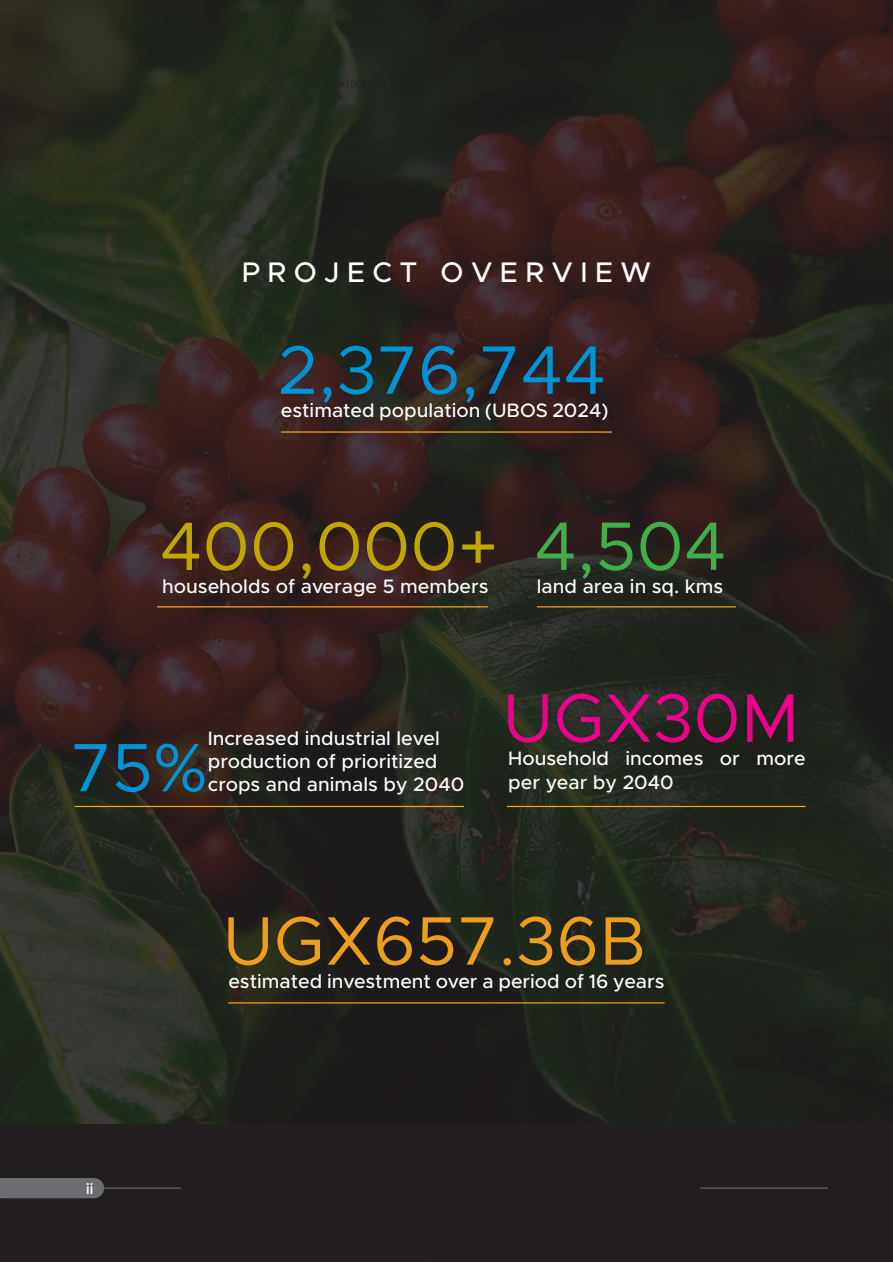
<style>
.page{position:relative;width:893px;height:1263px;background:#fff}
.page>*{position:absolute;margin:0;border:0;box-sizing:border-box;transform-origin:0 0}
.t1{font:68.85px "Metropolis";color:#0093d5}
.t2{font:68.85px "Metropolis";color:#ed9e1c}
.t3{font:68.85px "Metropolis";color:#c0a600}
.t4{font:68.85px "Metropolis";color:#ed028c}
.t5{font:68.85px "Metropolis";color:#40ae49}
.t6{font:500 28.5px "Metropolis";letter-spacing:.26em;color:#fff}
.t7{font:500 19.5px/23.4px "Metropolis";color:#fff}
.t8{font:15px "Uniform Condensed 2";color:#fff}
</style>
<div class="page">
<div style="left:0;top:1px;width:893px;height:1261px;background:#231f20"></div>
<img style="left:0;top:1px;width:893px;height:1123px">
<hr style="left:281px;top:431px;width:331px;height:2px;background:#ed9e1c">
<hr style="left:228px;top:1002px;width:437px;height:1px;background:#ed9e1c">
<hr style="left:537px;top:606px;width:199px;height:1px;background:#ed9e1c">
<hr style="left:157px;top:606px;width:331px;height:1px;background:#ed9e1c">
<hr style="left:507px;top:806px;width:299px;height:1px;background:#ed9e1c">
<hr style="left:75px;top:806px;width:389px;height:1px;background:#ed9e1c">
<div style="left:0;top:1178px;width:104px;height:20px;background:#6c6d70"></div>
<hr style="left:99px;top:1187px;width:82px;height:2px;background:#6c6d70">
<hr style="left:700px;top:1187px;width:128px;height:2px;background:#6c6d70">
<svg style="left:332px;top:54px;width:219px;height:36px"></svg>
<p class="t6" style="left:242px;top:254px;width:411px">PROJECT OVERVIEW</p>
<p class="t1" style="left:278px;top:327px;width:330px">2,376,744</p>
<p class="t7" style="left:281px;top:399px;width:329px">estimated population (UBOS 2024)</p>
<p class="t3" style="left:160px;top:503px;width:340px">400,000+</p>
<p class="t7" style="left:162px;top:575px;width:328px">households of average 5 members</p>
<p class="t5" style="left:534px;top:503px;width:194px">4,504</p>
<p class="t7" style="left:537px;top:575px;width:188px">land area in sq. kms</p>
<p class="t7" style="left:208px;top:726px;width:258px">Increased industrial level production of prioritized crops and animals by 2040</p>
<p class="t1" style="left:70px;top:725px;width:139px">75%</p>
<p class="t4" style="left:502px;top:675px;width:299px">UGX30M</p>
<p class="t7" style="left:508px;top:747px;width:299px">Household incomes or more</p>
<p class="t7" style="left:508px;top:770px;width:167px">per year by 2040</p>
<p class="t8" style="left:86px;top:1179px;width:9px">ii</p>
<p class="t2" style="left:222px;top:898px;width:425px">UGX657.36B</p>
<p class="t7" style="left:228px;top:969px;width:438px">estimated investment over a period of 16 years</p>
</div>
